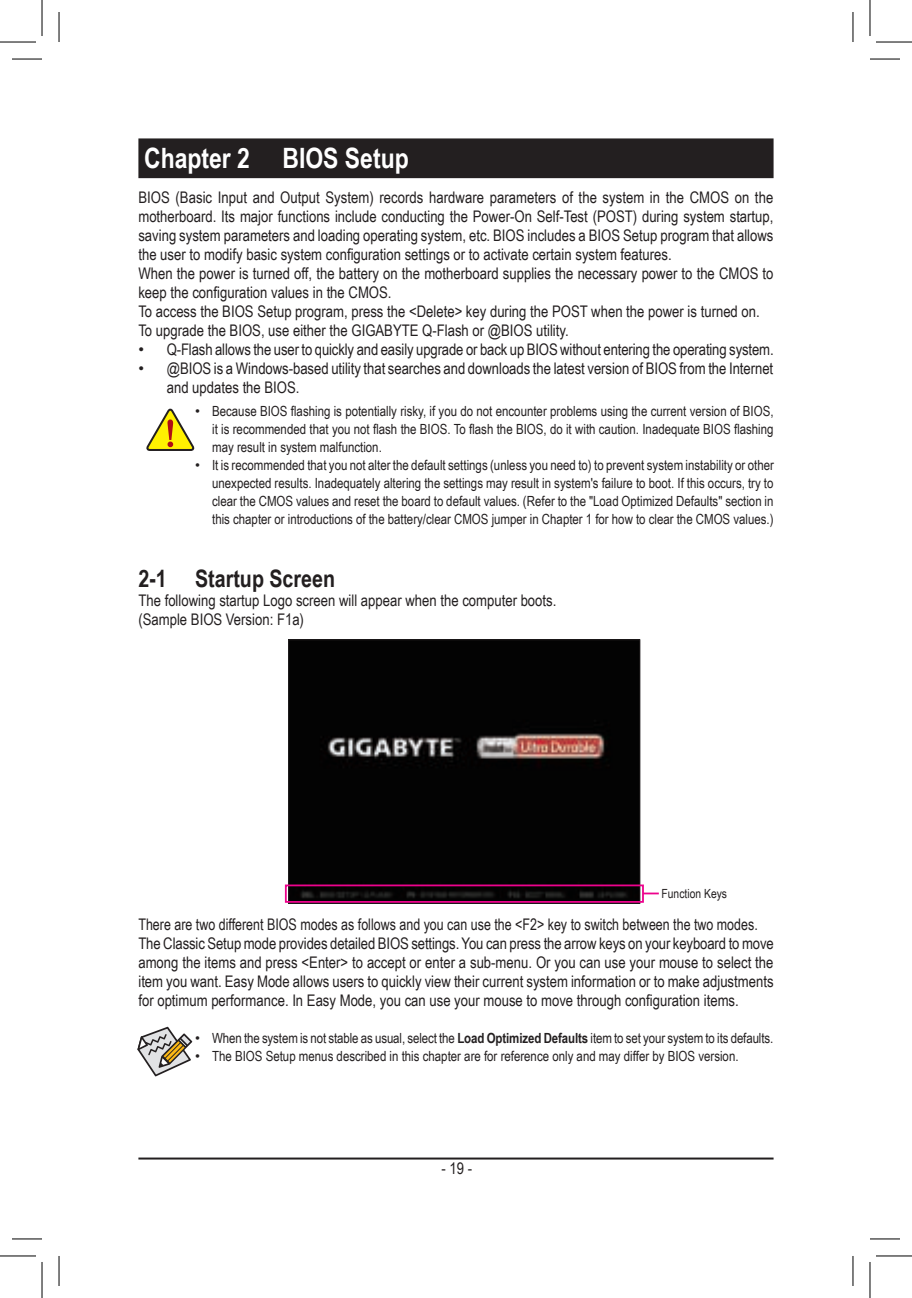
<style>
.page{position:relative;width:912px;height:1298px;background:#fff}
.page>*{position:absolute;margin:0;border:0;box-sizing:border-box;transform-origin:0 0}
.t1{font:700 28px "Arial Narrow";color:#fff}
.t2{font:700 24px "Arial Narrow";color:#231f20}
.t3{font:16px/19px "Arial Narrow";color:#231f20}
.t4{font:16px/19px "Arial Narrow";color:#231f20;scale:.95 1}
.t5{font:14px/18px "Arial Narrow";color:#231f20;text-align:justify}
.t6{font:12.6px "Arial Narrow";color:#231f20}
.s1{font-family:"Arial"}
.s2{font-weight:700}
</style>
<div class="page">
<svg style="left:137px;top:1026px;width:55px;height:50px"></svg>
<div style="left:139px;top:139px;width:633px;height:38px;background:#231f20"></div>
<div style="left:138px;top:138px;width:635px;height:40px;border:2px solid #231f20"></div>
<svg style="left:147px;top:408px;width:48px;height:43px"></svg>
<img style="left:290px;top:641px;width:348px;height:258px">
<div style="left:288px;top:639px;width:352px;height:264px;border:1px solid #231f20"></div>
<svg style="left:644px;top:892px;width:15px;height:2px"></svg>
<div style="left:285px;top:884px;width:359px;height:18px;border:2px solid #ed028c"></div>
<hr style="left:138px;top:1157px;width:635px;height:2px;background:#231f20">
<hr style="left:12px;top:59px;width:30px;height:1px;background:#000">
<hr style="left:870px;top:59px;width:30px;height:1px;background:#000">
<hr style="left:12px;top:1238px;width:30px;height:1px;background:#000">
<hr style="left:870px;top:1238px;width:30px;height:1px;background:#000">
<hr style="left:59px;top:12px;width:1px;height:30px;background:#000">
<hr style="left:59px;top:1255px;width:1px;height:30px;background:#000">
<hr style="left:852px;top:12px;width:1px;height:30px;background:#000">
<hr style="left:852px;top:1255px;width:1px;height:30px;background:#000">
<hr style="left:0;top:42px;width:36px;height:1px;background:#000">
<hr style="left:876px;top:42px;width:36px;height:1px;background:#000">
<hr style="left:0;top:1255px;width:36px;height:1px;background:#000">
<hr style="left:876px;top:1255px;width:36px;height:1px;background:#000">
<hr style="left:42px;top:0;width:1px;height:36px;background:#000">
<hr style="left:42px;top:1261px;width:1px;height:36px;background:#000">
<hr style="left:869px;top:0;width:1px;height:36px;background:#000">
<hr style="left:869px;top:1261px;width:1px;height:36px;background:#000">
<h1 class="t1" style="left:144px;top:147px;width:266px">Chapter 2 BIOS Setup</h1>
<p class="t3" style="left:138px;top:189px;width:636px">BIOS (Basic Input and Output System) records hardware parameters of the system in the CMOS on the motherboard. Its major functions include conducting the Power-On Self-Test (POST) during system startup, saving system parameters and loading operating system, etc. BIOS includes a BIOS Setup program that allows the user to modify basic system configuration settings or to activate certain system features.<br>When the power is turned off, the battery on the motherboard supplies the necessary power to the CMOS to keep the configuration values in the CMOS.<br>To access the BIOS Setup program, press the &lt;Delete&gt; key during the POST when the power is turned on.<br>To upgrade the BIOS, use either the GIGABYTE Q-Flash or @BIOS utility.</p>
<p class="t3" style="left:138px;top:341px;width:637px"><span class="s1">•</span> Q-Flash allows the user to quickly and easily upgrade or back up BIOS without entering the operating system.</p>
<p class="t3" style="left:167px;top:360px;width:608px;text-indent:-28px"><span class="s1">•</span> @BIOS is a Windows-based utility that searches and downloads the latest version of BIOS from the Internet and updates the BIOS.</p>
<p class="t5" style="left:212px;top:401px;width:563px;text-indent:-17px"><span class="s1">•</span> Because BIOS flashing is potentially risky, if you do not encounter problems using the current version of BIOS, it is recommended that you not flash the BIOS. To flash the BIOS, do it with caution. Inadequate BIOS flashing may result in system malfunction.</p>
<p class="t5" style="left:212px;top:457px;width:563px;text-indent:-17px"><span class="s1">•</span> It is recommended that you not alter the default settings (unless you need to) to prevent system instability or other unexpected results. Inadequately altering the settings may result in system's failure to boot. If this occurs, try to clear the CMOS values and reset the board to default values. (Refer to the "Load Optimized Defaults" section in this chapter or introductions of the battery/clear CMOS jumper in Chapter 1 for how to clear the CMOS values.)</p>
<h2 class="t2" style="left:138px;top:569px;width:198px">2-1 Startup Screen</h2>
<p class="t3" style="left:138px;top:592px;width:419px">The following startup Logo screen will appear when the computer boots. (Sample BIOS Version: F1a)</p>
<p class="t6" style="left:661px;top:888px;width:67px">Function Keys</p>
<p class="t4" style="left:138px;top:916px;width:670px">There are two different BIOS modes as follows and you can use the &lt;F2&gt; key to switch between the two modes.<br>The Classic Setup mode provides detailed BIOS settings. You can press the arrow keys on your keyboard to move among the items and press &lt;Enter&gt; to accept or enter a sub-menu. Or you can use your mouse to select the item you want. Easy Mode allows users to quickly view their current system information or to make adjustments for optimum performance. In Easy Mode, you can use your mouse to move through configuration items.</p>
<p class="t5" style="left:195px;top:1030px;width:580px"><span class="s1">•</span> When the system is not stable as usual, select the <span class="s2">Load Optimized Defaults</span> item to set your system to its defaults.</p>
<p class="t5" style="left:195px;top:1048px;width:545px"><span class="s1">•</span> The BIOS Setup menus described in this chapter are for reference only and may differ by BIOS version.</p>
<p class="t3" style="left:441px;top:1160px;width:32px">- 19 -</p>
</div>
